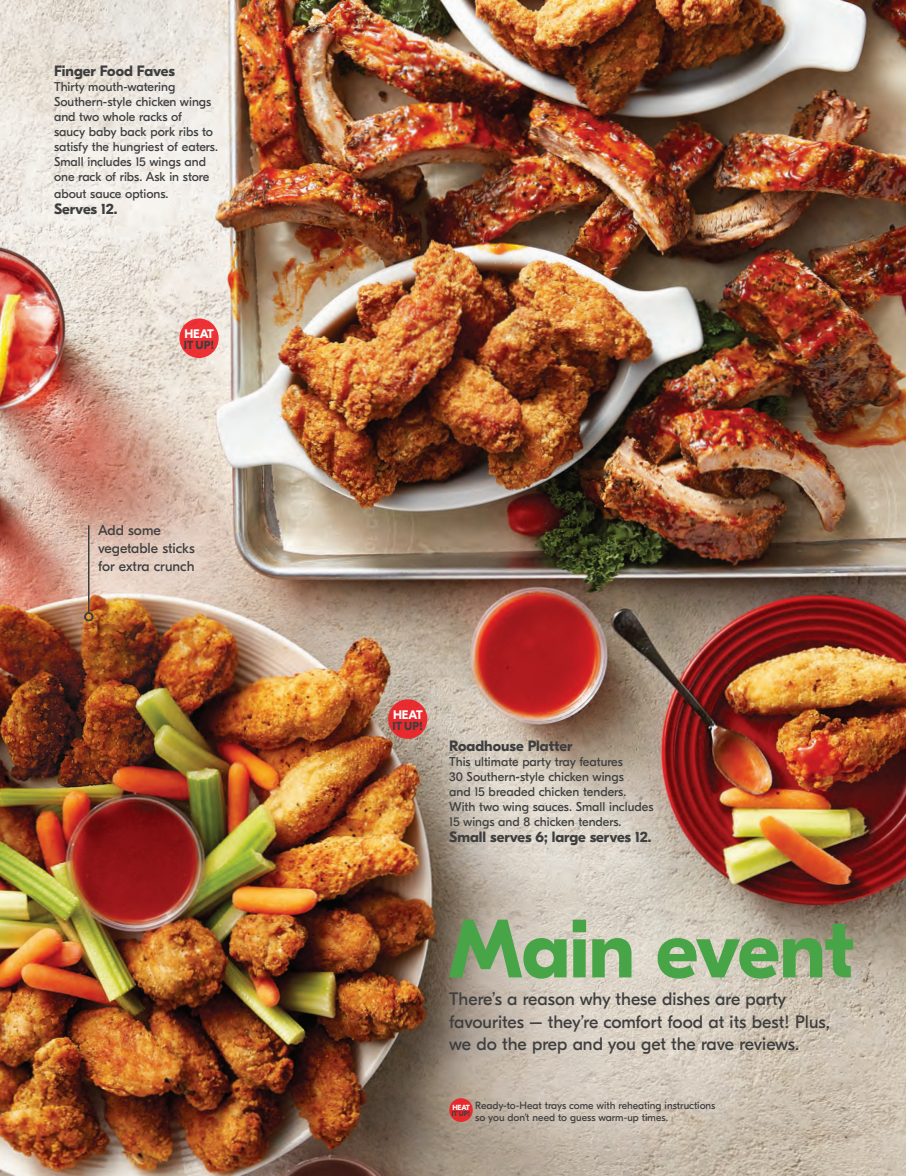
<style>
.page{position:relative;width:906px;height:1176px;background:#fff}
.page>*{position:absolute;margin:0;border:0;box-sizing:border-box;transform-origin:0 0}
.t1{font:700 82.5px "GT Eesti Pro Display";letter-spacing:-.01em;color:#47a447}
.t2{font:18px/22.5px "GT Eesti Display";color:#3e3e3f}
.t3{font:700 15px "GT Eesti Pro Display";color:#3e3e3f}
.t4{font:14.25px/18px "GT Eesti Display";color:#3e3e3f}
.t5{font:12.75px/15px "GT Eesti Display";color:#3e3e3f}
.t6{font:700 12.3px "GT Eesti Pro Display";letter-spacing:-.03em;color:#fff}
.t7{font:700 11.7px "GT Eesti Pro Display";letter-spacing:.01em;color:#3e3e3f}
.t8{font:10.5px/12px "GT Eesti Display";color:#3e3e3f}
.t9{font:700 7.35px "GT Eesti Pro Display";color:#fff}
.t10{font:700 7.05px "GT Eesti Pro Display";color:#3e3e3f}
</style>
<div class="page">
<img style="left:0;top:0;width:905px;height:1175px">
<div style="left:179px;top:318px;width:39px;height:40px;background:#ed3135;border-radius:50%"></div>
<div style="left:388px;top:699px;width:39px;height:39px;background:#e82b2f;border-radius:50%"></div>
<hr style="left:88px;top:525px;width:1px;height:88px;background:#3e3e3f">
<div style="left:84px;top:612px;width:9px;height:9px;border:2px solid #3e3e3f;border-radius:50%"></div>
<svg style="left:449px;top:1097px;width:23px;height:24px"></svg>
<p class="t3" style="left:54px;top:63px;width:122px">Finger Food Faves</p>
<p class="t5" style="left:54px;top:80px;width:165px">Thirty mouth-watering<br>Southern-style chicken wings and two whole racks of<br>saucy baby back pork ribs to satisfy the hungriest of eaters.<br>Small includes 15 wings and one rack of ribs. Ask in store</p>
<p class="t5" style="left:54px;top:186px;width:116px">about sauce options.</p>
<p class="t3" style="left:54px;top:201px;width:65px">Serves 12.</p>
<p class="t6" style="left:184px;top:327px;width:31px">HEAT</p>
<p class="t7" style="left:184px;top:338px;width:32px">IT UP!</p>
<p class="t4" style="left:98px;top:521px;width:98px">Add some vegetable sticks for extra crunch</p>
<p class="t6" style="left:393px;top:708px;width:31px">HEAT</p>
<p class="t7" style="left:392px;top:719px;width:32px">IT UP!</p>
<p class="t3" style="left:449px;top:737px;width:125px">Roadhouse Platter</p>
<p class="t5" style="left:449px;top:754px;width:206px">This ultimate party tray features<br>30 Southern-style chicken wings<br>and 15 breaded chicken tenders.<br>With two wing sauces. Small includes 15 wings and 8 chicken tenders.</p>
<p class="t3" style="left:449px;top:828px;width:204px">Small serves 6; large serves 12.</p>
<h1 class="t1" style="left:448px;top:902px;width:407px">Main event</h1>
<h2 class="t2" style="left:449px;top:987px;width:382px">There’s a reason why these dishes are party favourites – they’re comfort food at its best! Plus, we do the prep and you get the rave reviews.</h2>
<p class="t9" style="left:452px;top:1103px;width:19px">HEAT</p>
<p class="t10" style="left:451px;top:1109px;width:20px">IT UP!</p>
<p class="t8" style="left:475px;top:1099px;width:242px">Ready-to-Heat trays come with reheating instructions so you don’t need to guess warm-up times.</p>
</div>
